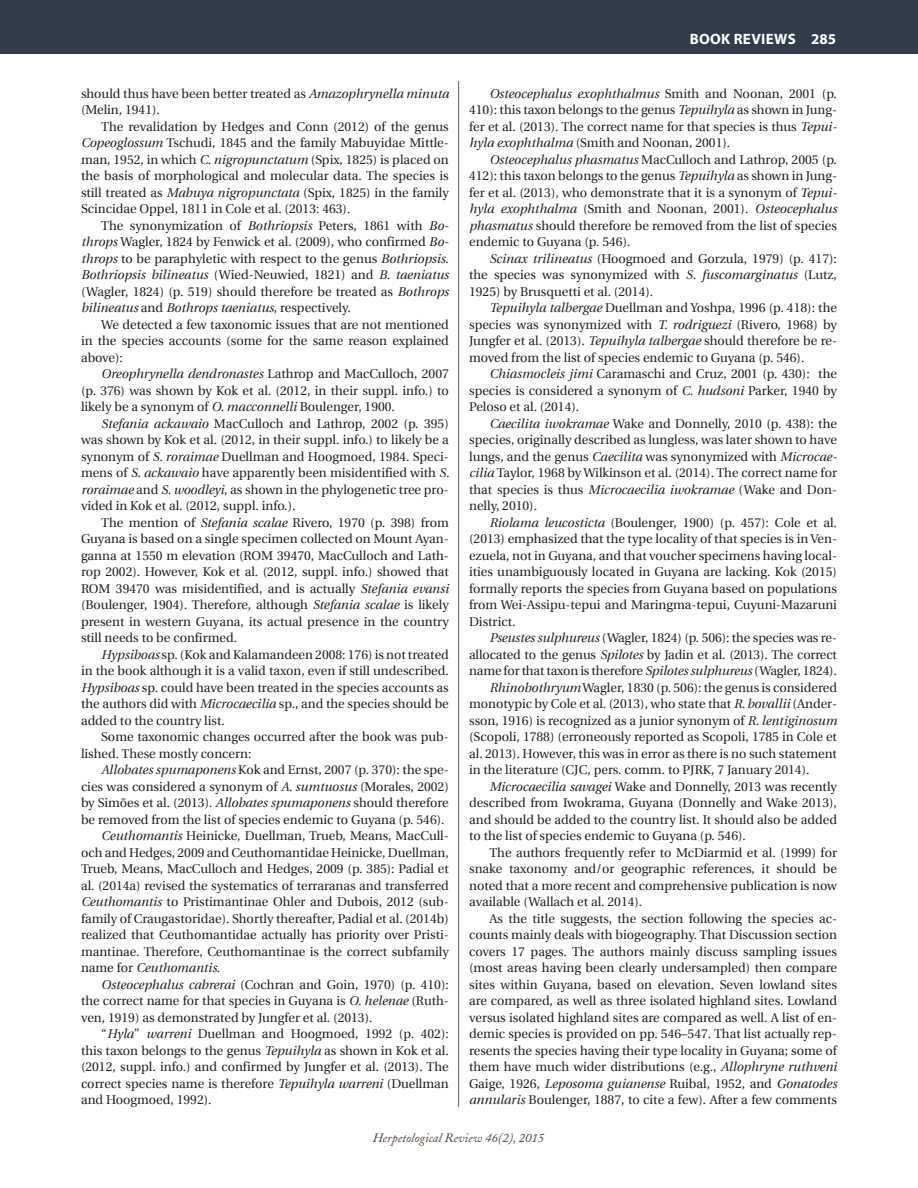
<style>
.page{position:relative;width:918px;height:1188px;background:#fff}
.page>*{position:absolute;margin:0;border:0;box-sizing:border-box;transform-origin:0 0}
.t1{font:700 15px "Myriad Pro";letter-spacing:.02em;color:#fff}
.t2{font:12.75px/16.5px "Utopia";color:#231f20;text-align:justify}
.t3{font:italic 12.75px "Adobe Caslon";color:#504137}
.s1{font-style:italic}
</style>
<div class="page">
<hr style="left:458px;top:81px;width:1px;height:1026px;background:#5e5e5c">
<div style="left:0;top:0;width:918px;height:54px;background:#303c49"></div>
<p class="t2" style="left:81px;top:85px;width:369px">should thus have been better treated as <span class="s1">Amazophrynella minuta </span>(Melin, 1941).</p>
<p class="t2" style="left:81px;top:118px;width:369px;text-indent:20px">The revalidation by Hedges and Conn (2012) of the genus <span class="s1">Copeoglossum</span> Tschudi, 1845 and the family Mabuyidae Mittle&shy;man, 1952, in which <span class="s1">C. nigropunctatum</span> (Spix, 1825) is placed on the basis of morphological and molecular data. The species is still treated as <span class="s1">Mabuya nigropunctata</span> (Spix, 1825) in the family Scincidae Oppel, 1811 in Cole et al. (2013: 463).</p>
<p class="t2" style="left:81px;top:217px;width:369px;text-indent:20px">The synonymization of <span class="s1">Bothriopsis</span> Peters, 1861 with <span class="s1">Bo&shy;throps</span> Wagler, 1824 by Fenwick et al. (2009), who confirmed <span class="s1">Bo&shy;throps</span> to be paraphyletic with respect to the genus <span class="s1">Bothriopsis</span>.<br><span class="s1">Bothriopsis bilineatus</span> (Wied-Neuwied, 1821) and <span class="s1">B. taeniatus </span>(Wagler, 1824) (p. 519) should therefore be treated as <span class="s1">Bothrops bilineatus</span> and <span class="s1">Bothrops taeniatus</span>, respectively.</p>
<p class="t2" style="left:81px;top:316px;width:369px;text-indent:20px">We detected a few taxonomic issues that are not mentioned in the species accounts (some for the same reason explained above):</p>
<p class="t2" style="left:81px;top:366px;width:369px;text-indent:20px"><span class="s1">Oreophrynella dendronastes</span> Lathrop and MacCulloch, 2007 (p. 376) was shown by Kok et al. (2012, in their suppl. info.) to likely be a synonym of <span class="s1">O. macconnelli</span> Boulenger, 1900.</p>
<p class="t2" style="left:81px;top:415px;width:370px;text-indent:20px"><span class="s1">Stefania ackawaio</span> MacCulloch and Lathrop, 2002 (p. 395) was shown by Kok et al. (2012, in their suppl. info.) to likely be a synonym of <span class="s1">S. roraimae</span> Duellman and Hoogmoed, 1984. Speci&shy;mens of <span class="s1">S. ackawaio</span> have apparently been misidentified with <span class="s1">S. roraimae</span> and <span class="s1">S. woodleyi</span>, as shown in the phylogenetic tree pro&shy;vided in Kok et al. (2012, suppl. info.).</p>
<p class="t2" style="left:81px;top:514px;width:369px;text-indent:20px">The mention of <span class="s1">Stefania scalae</span> Rivero, 1970 (p. 398) from Guyana is based on a single specimen collected on Mount Ayan&shy;ganna at 1550 m elevation (ROM 39470, MacCulloch and Lath&shy;rop 2002). However, Kok et al. (2012, suppl. info.) showed that ROM 39470 was misidentified, and is actually <span class="s1">Stefania evansi </span>(Boulenger, 1904)<span class="s1">.</span> Therefore, although <span class="s1">Stefania scalae</span> is likely present in western Guyana, its actual presence in the country still needs to be confirmed.</p>
<p class="t2" style="left:81px;top:646px;width:369px;text-indent:20px"><span class="s1">Hypsiboas</span> sp. (Kok and Kalamandeen 2008: 176) is not treated in the book although it is a valid taxon, even if still undescribed.<br><span class="s1">Hypsiboas</span> sp. could have been treated in the species accounts as the authors did with <span class="s1">Microcaecilia</span> sp., and the species should be added to the country list.</p>
<p class="t2" style="left:81px;top:729px;width:369px;text-indent:20px">Some taxonomic changes occurred after the book was pub&shy;lished. These mostly concern:</p>
<p class="t2" style="left:81px;top:762px;width:369px;text-indent:20px"><span class="s1">Allobates spumaponens</span> Kok and Ernst, 2007 (p. 370): the spe&shy;cies was considered a synonym of <span class="s1">A. sumtuosus</span> (Morales, 2002) by Simões et al. (2013). <span class="s1">Allobates spumaponens</span> should therefore be removed from the list of species endemic to Guyana (p. 546).</p>
<p class="t2" style="left:81px;top:828px;width:369px;text-indent:20px"><span class="s1">Ceuthomantis</span> Heinicke, Duellman, Trueb, Means, MacCull&shy;och and Hedges, 2009 and Ceuthomantidae Heinicke, Duellman, Trueb, Means, MacCulloch and Hedges, 2009 (p. 385): Padial et al. (2014a) revised the systematics of terraranas and transferred <span class="s1">Ceuthomantis</span> to Pristimantinae Ohler and Dubois, 2012 (sub&shy;family of Craugastoridae). Shortly thereafter, Padial et al. (2014b) realized that Ceuthomantidae actually has priority over Pristi&shy;mantinae. Therefore, Ceuthomantinae is the correct subfamily name for <span class="s1">Ceuthomantis</span>.</p>
<p class="t2" style="left:81px;top:976px;width:369px;text-indent:20px"><span class="s1">Osteocephalus cabrerai</span> (Cochran and Goin, 1970) (p. 410): the correct name for that species in Guyana is <span class="s1">O. helenae</span> (Ruth&shy;ven, 1919) as demonstrated by Jungfer et al. (2013).</p>
<p class="t2" style="left:81px;top:1026px;width:369px;text-indent:20px">“<span class="s1">Hyla</span>” <span class="s1">warreni</span> Duellman and Hoogmoed, 1992 (p. 402): this taxon belongs to the genus <span class="s1">Tepuihyla</span> as shown in Kok et al. (2012, suppl. info.) and confirmed by Jungfer et al. (2013). The correct species name is therefore <span class="s1">Tepuihyla warreni</span> (Duellman and Hoogmoed, 1992).</p>
<p class="t1" style="left:690px;top:29px;width:148px">BOOK REVIEWS 285</p>
<p class="t2" style="left:469px;top:85px;width:369px;text-indent:20px"><span class="s1">Osteocephalus exophthalmus</span> Smith and Noonan, 2001 (p.<br>410): this taxon belongs to the genus <span class="s1">Tepuihyla</span> as shown in Jung&shy;fer et al. (2013). The correct name for that species is thus <span class="s1">Tepui&shy;hyla exophthalma</span> (Smith and Noonan, 2001).</p>
<p class="t2" style="left:469px;top:151px;width:369px;text-indent:20px"><span class="s1">Osteocephalus phasmatus</span> MacCulloch and Lathrop, 2005 (p.<br>412): this taxon belongs to the genus <span class="s1">Tepuihyla</span> as shown in Jung&shy;fer et al. (2013), who demonstrate that it is a synonym of <span class="s1">Tepui&shy;hyla exophthalma</span> (Smith and Noonan, 2001). <span class="s1">Osteocephalus phasmatus</span> should therefore be removed from the list of species endemic to Guyana (p. 546).</p>
<p class="t2" style="left:469px;top:250px;width:369px;text-indent:20px"><span class="s1">Scinax trilineatus</span> (Hoogmoed and Gorzula, 1979) (p. 417): the species was synonymized with <span class="s1">S. fuscomarginatus</span> (Lutz, 1925) by Brusquetti et al. (2014).</p>
<p class="t2" style="left:469px;top:300px;width:369px;text-indent:20px"><span class="s1">Tepuihyla talbergae</span> Duellman and Yoshpa, 1996 (p. 418): the species was synonymized with <span class="s1">T. rodriguezi</span> (Rivero, 1968) by Jungfer et al. (2013). <span class="s1">Tepuihyla talbergae</span> should therefore be re&shy;moved from the list of species endemic to Guyana (p. 546).</p>
<p class="t2" style="left:469px;top:366px;width:369px;text-indent:20px"><span class="s1">Chiasmocleis jimi</span> Caramaschi and Cruz, 2001 (p. 430): the species is considered a synonym of <span class="s1">C. hudsoni</span> Parker, 1940 by Peloso et al. (2014).</p>
<p class="t2" style="left:469px;top:415px;width:369px;text-indent:20px"><span class="s1">Caecilita iwokramae</span> Wake and Donnelly, 2010 (p. 438): the species, originally described as lungless, was later shown to have lungs, and the genus <span class="s1">Caecilita</span> was synonymized with <span class="s1">Microcae&shy;cilia</span> Taylor, 1968 by Wilkinson et al. (2014). The correct name for that species is thus <span class="s1">Microcaecilia iwokramae</span> (Wake and Don&shy;nelly, 2010).</p>
<p class="t2" style="left:469px;top:514px;width:369px;text-indent:20px"><span class="s1">Riolama leucosticta</span> (Boulenger, 1900) (p. 457): Cole et al. (2013) emphasized that the type locality of that species is in Ven&shy;ezuela, not in Guyana, and that voucher specimens having local&shy;ities unambiguously located in Guyana are lacking. Kok (2015) formally reports the species from Guyana based on populations from Wei-Assipu-tepui and Maringma-tepui, Cuyuni-Mazaruni District.</p>
<p class="t2" style="left:469px;top:630px;width:369px;text-indent:20px"><span class="s1">Pseustes sulphureus</span> (Wagler, 1824) (p. 506): the species was re&shy;allocated to the genus <span class="s1">Spilotes</span> by Jadin et al. (2013). The correct name for that taxon is therefore <span class="s1">Spilotes sulphureus</span> (Wagler, 1824).</p>
<p class="t2" style="left:469px;top:679px;width:369px;text-indent:20px"><span class="s1">Rhinobothryum</span> Wagler, 1830 (p. 506): the genus is considered monotypic by Cole et al. (2013), who state that <span class="s1">R. bovallii</span> (Ander&shy;sson, 1916) is recognized as a junior synonym of <span class="s1">R. lentiginosum </span>(Scopoli, 1788) (erroneously reported as Scopoli, 1785 in Cole et al. 2013). However, this was in error as there is no such statement in the literature (CJC, pers. comm. to PJRK, 7 January 2014).</p>
<p class="t2" style="left:469px;top:778px;width:369px;text-indent:20px"><span class="s1">Microcaecilia savagei</span> Wake and Donnelly, 2013 was recently described from Iwokrama, Guyana (Donnelly and Wake 2013), and should be added to the country list. It should also be added to the list of species endemic to Guyana (p. 546).</p>
<p class="t2" style="left:469px;top:844px;width:369px;text-indent:20px">The authors frequently refer to McDiarmid et al. (1999) for snake taxonomy and/or geographic references, it should be noted that a more recent and comprehensive publication is now available (Wallach et al. 2014).</p>
<p class="t2" style="left:469px;top:910px;width:369px;text-indent:20px">As the title suggests, the section following the species ac&shy;counts mainly deals with biogeography. That Discussion section covers 17 pages. The authors mainly discuss sampling issues (most areas having been clearly undersampled) then compare sites within Guyana, based on elevation. Seven lowland sites are compared, as well as three isolated highland sites. Lowland versus isolated highland sites are compared as well. A list of en&shy;demic species is provided on pp. 546–547. That list actually rep&shy;resents the species having their type locality in Guyana; some of them have much wider distributions (e.g<span class="s1">.</span>, <span class="s1">Allophryne ruthveni </span>Gaige, 1926, <span class="s1">Leposoma guianense</span> Ruibal, 1952, and <span class="s1">Gonatodes annularis</span> Boulenger, 1887, to cite a few). After a few comments</p>
<p class="t3" style="left:373px;top:1131px;width:173px">Herpetological Review 46(2), 2015</p>
</div>
